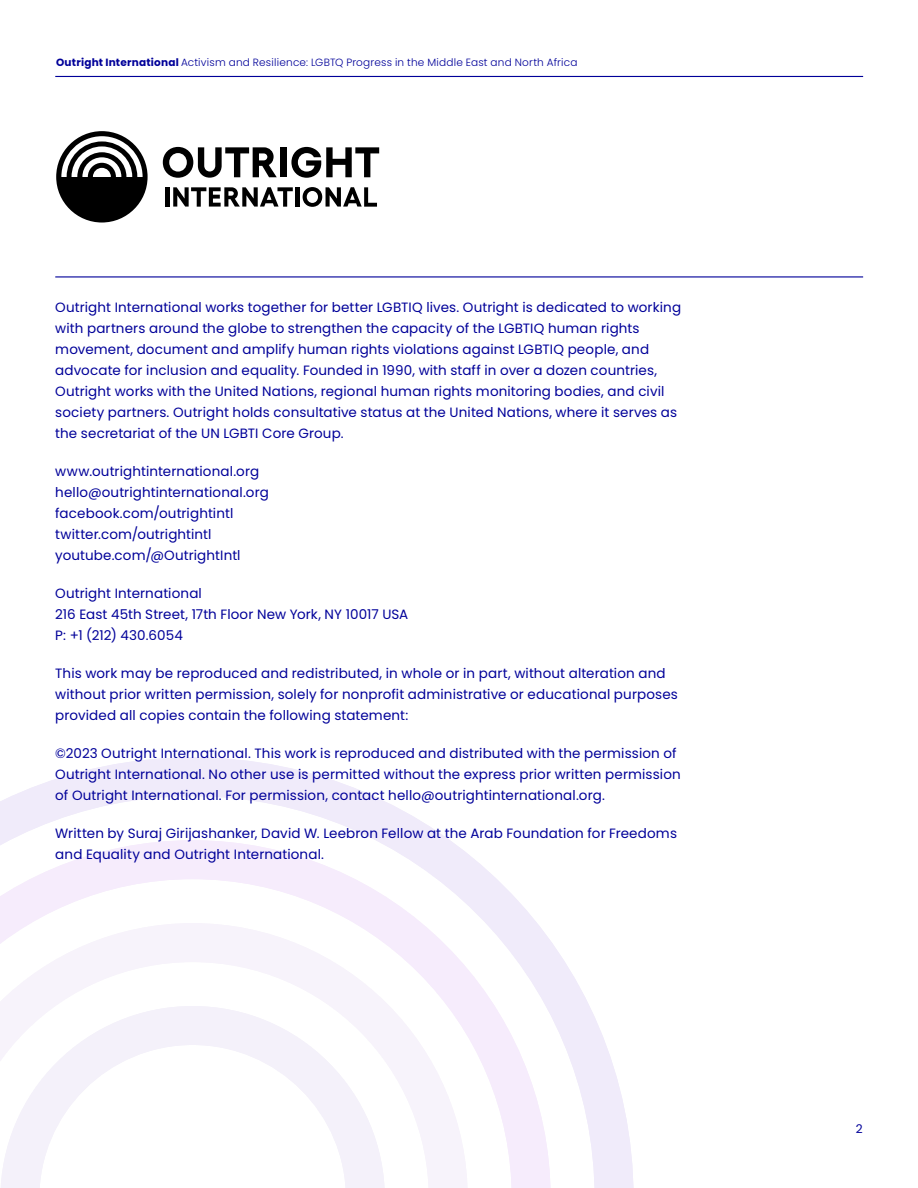
<style>
.page{position:relative;width:918px;height:1188px;background:#fff}
.page>*{position:absolute;margin:0;border:0;box-sizing:border-box;transform-origin:0 0}
.Body_text_1{font:13.5px/21px "Poppins";letter-spacing:.01em;color:#009}
.t1{font:12px "Poppins";color:#009}
.t2{font:300 10.5px "Poppins";letter-spacing:.02em;color:#009}
.s1{font-weight:700}
</style>
<div class="page">
<hr style="left:55px;top:76px;width:808px;height:1px;background:#009">
<hr style="left:55px;top:276px;width:808px;height:2px;background:#009">
<svg style="left:0;top:757px;width:634px;height:431px"></svg>
<svg style="left:0;top:840px;width:551px;height:348px"></svg>
<svg style="left:0;top:923px;width:468px;height:265px"></svg>
<svg style="left:0;top:1006px;width:385px;height:182px"></svg>
<svg style="left:56px;top:131px;width:92px;height:92px"></svg>
<svg style="left:163px;top:147px;width:114px;height:31px"></svg>
<div style="left:280px;top:147px;width:7px;height:30px;background:#000"></div>
<svg style="left:291px;top:147px;width:88px;height:31px"></svg>
<hr style="left:165px;top:187px;width:4px;height:20px;background:#000">
<svg style="left:173px;top:187px;width:120px;height:20px"></svg>
<hr style="left:295px;top:187px;width:4px;height:20px;background:#000">
<svg style="left:303px;top:187px;width:74px;height:20px"></svg>
<p class="t2" style="left:56px;top:57px;width:523px"><span class="s1">Outright International</span> Activism and Resilience: LGBTQ Progress in the Middle East and North Africa</p>
<p class="Body_text_1" style="left:55px;top:297px;width:627px">Outright International works together for better LGBTIQ lives. Outright is dedicated to working with partners around the globe to strengthen the capacity of the LGBTIQ human rights movement, document and amplify human rights violations against LGBTIQ people, and advocate for inclusion and equality. Founded in 1990, with staff in over a dozen countries, Outright works with the United Nations, regional human rights monitoring bodies, and civil society partners. Outright holds consultative status at the United Nations, where it serves as the secretariat of the UN LGBTI Core Group.</p>
<p class="Body_text_1" style="left:55px;top:461px;width:215px">www.outrightinternational.org hello@outrightinternational.org facebook.com/outrightintl twitter.com/outrightintl youtube.com/@OutrightIntl</p>
<p class="Body_text_1" style="left:55px;top:583px;width:355px">Outright International<br>216 East 45th Street, 17th Floor New York, NY 10017 USA<br>P: +1 (212) 430.6054</p>
<p class="Body_text_1" style="left:55px;top:663px;width:624px">This work may be reproduced and redistributed, in whole or in part, without alteration and without prior written permission, solely for nonprofit administrative or educational purposes provided all copies contain the following statement:</p>
<p class="Body_text_1" style="left:55px;top:743px;width:627px">©2023 Outright International. This work is reproduced and distributed with the permission of<br>Outright International. No other use is permitted without the express prior written permission of Outright International. For permission, contact hello@outrightinternational.org.</p>
<p class="Body_text_1" style="left:55px;top:823px;width:623px">Written by Suraj Girijashanker, David W. Leebron Fellow at the Arab Foundation for Freedoms and Equality and Outright International.</p>
<p class="t1" style="left:856px;top:1122px;width:8px">2</p>
</div>
